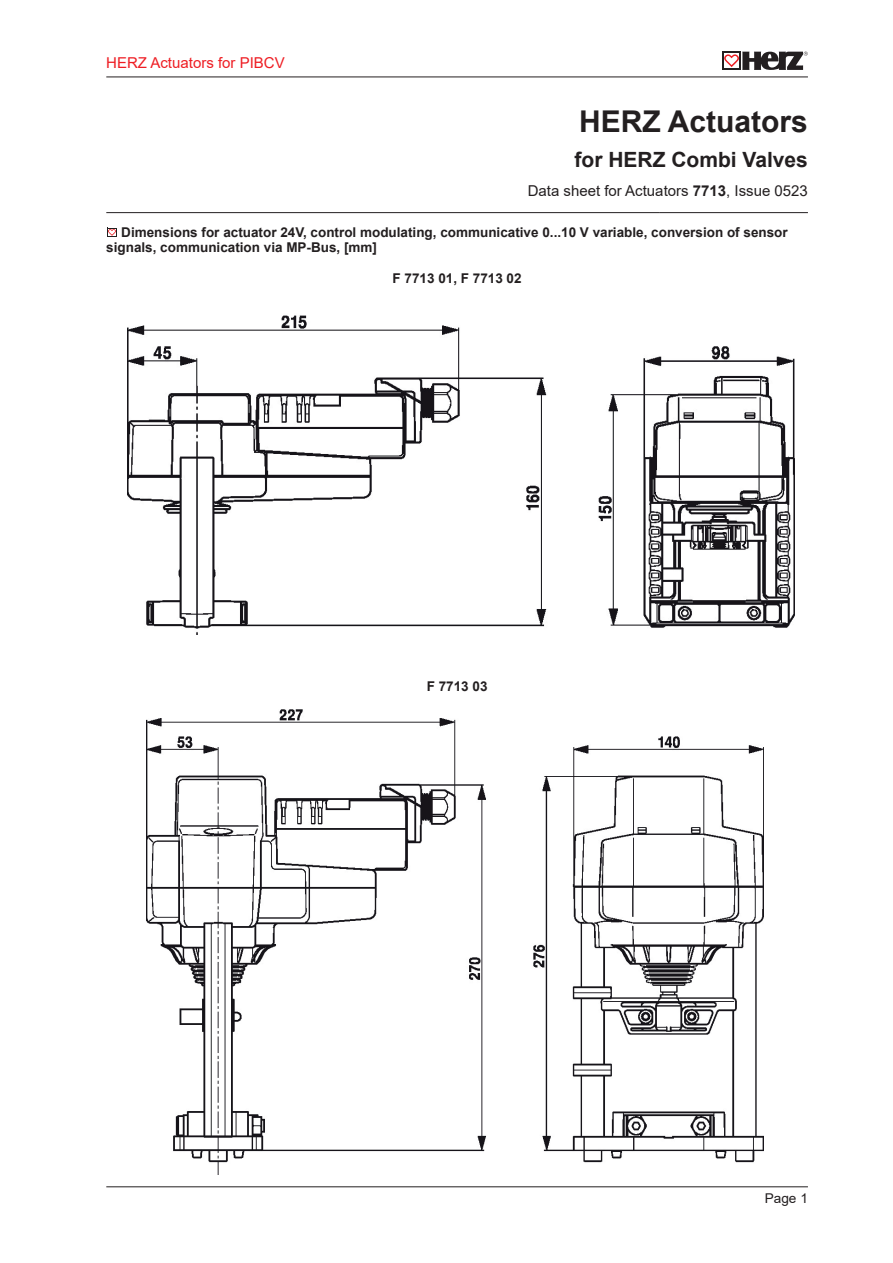
<style>
.page{position:relative;width:893px;height:1263px;background:#fff}
.page>*{position:absolute;margin:0;border:0;box-sizing:border-box;transform-origin:0 0}
.t1{font:700 30px "Arial";color:#231f20}
.t2{font:700 21px "Arial";color:#231f20}
.t3{font:15px "Arial";color:#231f20}
.t4{font:15px "Arial";color:#ee1d23}
.t5{font:700 13.5px/15px "Arial";color:#231f20}
.t6{font:13.5px "Arial";color:#231f20}
.s1{font-weight:700}
</style>
<div class="page">
<svg style="left:722px;top:52px;width:86px;height:18px"></svg>
<hr style="left:106px;top:77px;width:702px;height:1px;background:#231f20">
<hr style="left:106px;top:1186px;width:702px;height:1px;background:#231f20">
<hr style="left:106px;top:212px;width:553px;height:1px;background:#231f20">
<hr style="left:659px;top:212px;width:149px;height:1px;background:#231f20">
<svg style="left:107px;top:228px;width:10px;height:9px"></svg>
<img style="left:127px;top:315px;width:667px;height:320px">
<img style="left:146px;top:709px;width:618px;height:466px">
<p class="t4" style="left:106px;top:53px;width:180px">HERZ Actuators for PIBCV</p>
<h1 class="t1" style="left:579px;top:100px;width:230px">HERZ Actuators</h1>
<h2 class="t2" style="left:574px;top:145px;width:235px">for HERZ Combi Valves</h2>
<p class="t3" style="left:528px;top:180px;width:282px">Data sheet for Actuators <span class="s1">7713</span>, Issue 0523</p>
<p class="t5" style="left:106px;top:225px;width:683px;text-indent:15px">Dimensions for actuator 24V, control modulating, communicative 0...10 V variable, conversion of sensor signals, communication via MP-Bus, [mm]</p>
<p class="t5" style="left:393px;top:271px;width:131px">F 7713 01, F 7713 02</p>
<p class="t5" style="left:427px;top:679px;width:62px">F 7713 03</p>
<p class="t6" style="left:765px;top:1188px;width:45px">Page 1</p>
</div>
